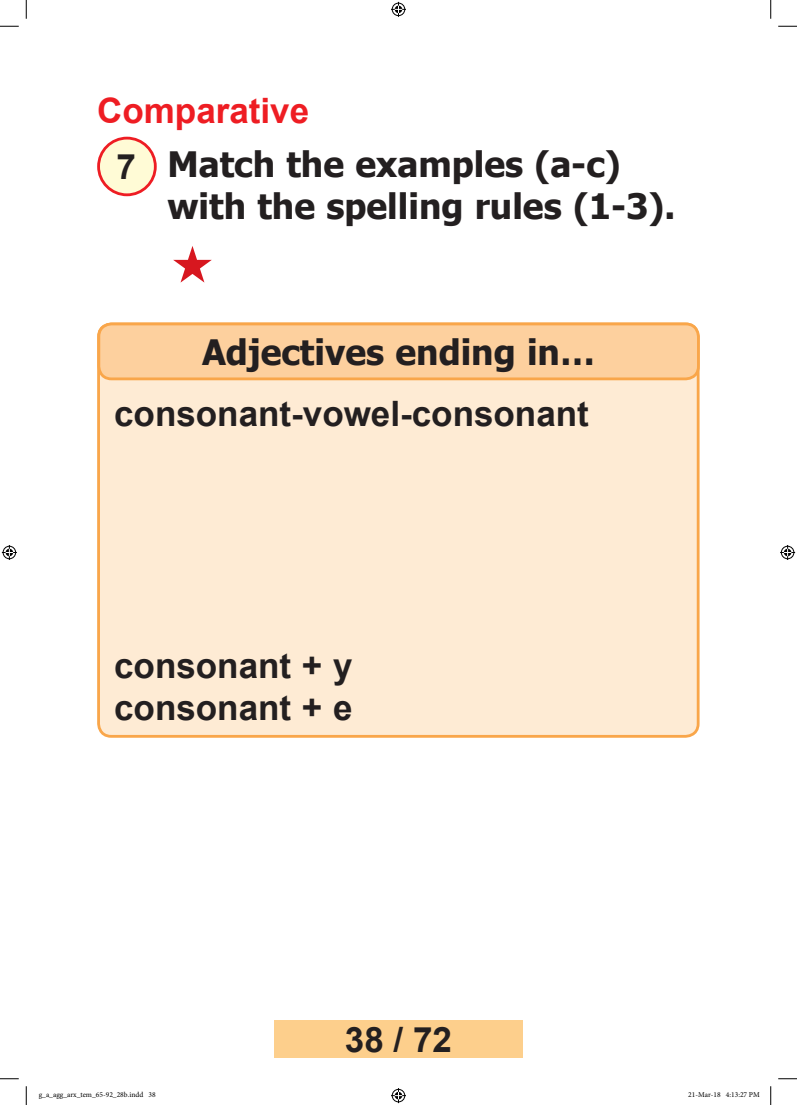
<style>
.page{position:relative;width:797px;height:1105px;background:#fff}
.page>*{position:absolute;margin:0;border:0;box-sizing:border-box;transform-origin:0 0}
.t1{font:700 35px/42px "Tahoma";color:#231f20}
.t2{font:700 35px/42px "Arial";color:#231f20}
.t3{font:700 35px "Arial";color:#ee1d23}
.t4{font:7.5px "Minion Pro";color:#000}
.s1{font-family:"Arial"}
</style>
<div class="page">
<div style="left:99px;top:138px;width:56px;height:57px;background:#fffbd6;border-radius:50%"></div>
<div style="left:97px;top:137px;width:60px;height:59px;border:3px solid #ee1d23;border-radius:50%"></div>
<div style="left:99px;top:324px;width:599px;height:412px;background:#feebd4;border-radius:13px"></div>
<div style="left:97px;top:323px;width:602px;height:415px;border:3px solid #f9a64a;border-radius:13px"></div>
<div style="left:99px;top:324px;width:599px;height:55px;background:#fdd09e;border-radius:13px"></div>
<div style="left:97px;top:323px;width:602px;height:57px;border:3px solid #f9a64a;border-radius:13px"></div>
<div style="left:274px;top:1020px;width:248px;height:37px;background:#fdcf8c"></div>
<svg style="left:0;top:25px;width:19px;height:2px"></svg>
<svg style="left:778px;top:25px;width:19px;height:2px"></svg>
<svg style="left:0;top:1078px;width:19px;height:1px"></svg>
<svg style="left:778px;top:1078px;width:19px;height:1px"></svg>
<svg style="left:25px;top:0;width:2px;height:19px"></svg>
<svg style="left:25px;top:1086px;width:2px;height:19px"></svg>
<svg style="left:770px;top:0;width:1px;height:19px"></svg>
<svg style="left:770px;top:1086px;width:1px;height:19px"></svg>
<svg style="left:391px;top:2px;width:15px;height:15px"></svg>
<svg style="left:391px;top:1088px;width:15px;height:15px"></svg>
<svg style="left:2px;top:545px;width:15px;height:15px"></svg>
<svg style="left:780px;top:545px;width:15px;height:15px"></svg>
<p class="t3" style="left:97px;top:86px;width:213px">Comparative</p>
<p class="t1" style="left:167px;top:145px;width:509px;text-indent:-51px"><span class="s1">7</span> Match the examples (a-c) with the spelling rules (1-3).</p>
<p class="t1" style="left:202px;top:332px;width:394px">Adjectives ending in…</p>
<p class="t2" style="left:114px;top:393px;width:476px">consonant-vowel-consonant</p>
<p class="t2" style="left:114px;top:645px;width:240px">consonant + y consonant + e</p>
<p class="t2" style="left:345px;top:1019px;width:109px">38 / 72</p>
<p class="t4" style="left:39px;top:1090px;width:118px">g_a_agg_arx_tem_65-92_28b.indd 38</p>
<p class="t4" style="left:688px;top:1090px;width:73px">21-Mar-18 4:13:27 PM</p>
</div>
